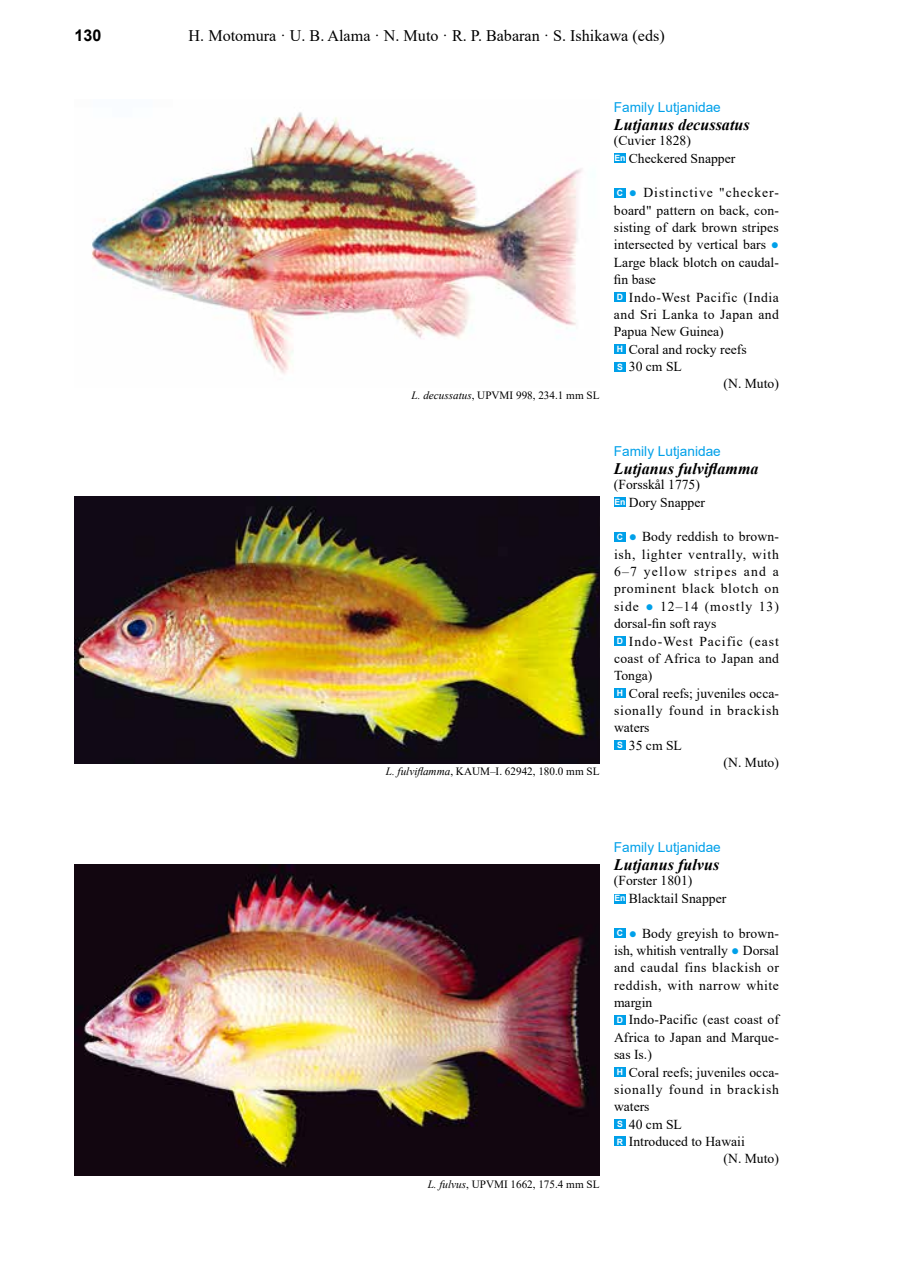
<style>
.page{position:relative;width:903px;height:1275px;background:#fff}
.page>*{position:absolute;margin:0;border:0;box-sizing:border-box;transform-origin:0 0}
.t1{font:16.1px "Times New Roman";color:#000}
.t2{font:italic 700 16.1px "Times New Roman";color:#000}
.t3{font:700 16.1px "Arial";color:#000}
.t4{font:13.65px/17.3px "Times New Roman";letter-spacing:.01em;color:#000}
.t5{font:13.65px "Times New Roman";letter-spacing:.055em;color:#000}
.t6{font:13.65px "Arial";color:#00a0e9}
.t7{font:13.65px "Times New Roman";letter-spacing:.07em;color:#000}
.t8{font:13.65px "Times New Roman";letter-spacing:.045em;color:#000}
.t9{font:13.65px "Times New Roman";letter-spacing:.035em;color:#000}
.t10{font:13.65px "Times New Roman";letter-spacing:.09em;color:#000}
.t11{font:13.65px "Times New Roman";color:#00a0e9}
.t12{font:11.2px "Times New Roman";color:#000}
.t13{font:700 8.75px "Arial";color:#fff}
.s1{font-style:italic}
.s2{color:#00a0e9}
</style>
<div class="page">
<img style="left:92px;top:112px;width:490px;height:262px">
<img style="left:74px;top:497px;width:525px;height:266px">
<img style="left:74px;top:865px;width:525px;height:311px">
<div style="left:614px;top:153px;width:12px;height:10px;background:#00a0e9"></div>
<div style="left:614px;top:188px;width:12px;height:9px;background:#00a0e9"></div>
<div style="left:614px;top:292px;width:12px;height:10px;background:#00a0e9"></div>
<div style="left:614px;top:362px;width:12px;height:9px;background:#00a0e9"></div>
<div style="left:614px;top:344px;width:12px;height:10px;background:#00a0e9"></div>
<div style="left:614px;top:497px;width:12px;height:10px;background:#00a0e9"></div>
<div style="left:614px;top:532px;width:12px;height:9px;background:#00a0e9"></div>
<div style="left:614px;top:636px;width:12px;height:10px;background:#00a0e9"></div>
<div style="left:614px;top:740px;width:12px;height:10px;background:#00a0e9"></div>
<div style="left:614px;top:688px;width:12px;height:10px;background:#00a0e9"></div>
<div style="left:614px;top:894px;width:12px;height:9px;background:#00a0e9"></div>
<div style="left:614px;top:928px;width:12px;height:10px;background:#00a0e9"></div>
<div style="left:614px;top:1015px;width:12px;height:9px;background:#00a0e9"></div>
<div style="left:614px;top:1119px;width:12px;height:10px;background:#00a0e9"></div>
<div style="left:614px;top:1067px;width:12px;height:10px;background:#00a0e9"></div>
<div style="left:614px;top:1137px;width:12px;height:9px;background:#00a0e9"></div>
<p class="t3" style="left:74px;top:24px;width:28px">130</p>
<p class="t1" style="left:189px;top:24px;width:477px">H. Motomura · U B. . Alama · N. Muto · R .P. Babaran · .S Ishikawa (eds(</p>
<p class="t6" style="left:614px;top:98px;width:108px">Family Lutjanidae</p>
<p class="t2" style="left:614px;top:113px;width:137px">Lutjanus decussatus</p>
<p class="t4" style="left:629px;top:132px;width:108px;text-indent:-15px">(Cuvier 1828(<br>Checkered Snapper</p>
<p class="t13" style="left:614px;top:152px;width:13px">En</p>
<p class="t13" style="left:617px;top:186px;width:8px">C</p>
<p class="t7" style="left:643px;top:183px;width:71px">Distinctive</p>
<p class="t7" style="left:719px;top:183px;width:61px">"checker-</p>
<p class="t11" style="left:629px;top:183px;width:10px">●</p>
<p class="t4" style="left:614px;top:201px;width:166px">board" pattern on back, con-</p>
<p class="t12" style="left:412px;top:388px;width:189px"><span class="s1">.L decussatus</span>, UPVMI 998, 234.1 mm SL</p>
<p class="t4" style="left:614px;top:218px;width:166px">sisting of dark brown stripes</p>
<p class="t4" style="left:614px;top:236px;width:166px">intersected by vertical bars <span class="s2">●</span></p>
<p class="t4" style="left:614px;top:271px;width:44px">fin base</p>
<p class="t4" style="left:614px;top:253px;width:166px">Large black blotch on caudal-</p>
<p class="t8" style="left:629px;top:287px;width:152px">Indo-West Pacific (India</p>
<p class="t9" style="left:614px;top:305px;width:166px">and Sri Lanka to Japan and</p>
<p class="t4" style="left:614px;top:323px;width:111px">Papua New Guinea(</p>
<p class="t4" style="left:629px;top:340px;width:119px">Coral and rocky reefs</p>
<p class="t4" style="left:629px;top:357px;width:55px">30 cm SL</p>
<p class="t4" style="left:724px;top:375px;width:57px">N( . Muto(</p>
<p class="t13" style="left:617px;top:291px;width:8px">D</p>
<p class="t13" style="left:617px;top:343px;width:8px">H</p>
<p class="t13" style="left:617px;top:360px;width:7px">S</p>
<p class="t12" style="left:386px;top:763px;width:215px"><span class="s1">.L fulviflamma</span>, KAUM .I– 62942, 180.0 mm SL</p>
<p class="t6" style="left:614px;top:442px;width:108px">Family Lutjanidae</p>
<p class="t2" style="left:614px;top:457px;width:146px">Lutjanus fulviflamma</p>
<p class="t4" style="left:629px;top:476px;width:78px;text-indent:-15px">(Forsskål 1775(<br>Dory Snapper</p>
<p class="t5" style="left:614px;top:544px;width:166px">ish, lighter ventrally, with</p>
<p class="t13" style="left:614px;top:496px;width:13px">En</p>
<p class="t13" style="left:617px;top:530px;width:8px">C</p>
<p class="t4" style="left:629px;top:528px;width:152px"><span class="s2">●</span> Body reddish to brown-</p>
<p class="t4" style="left:773px;top:562px;width:8px">a</p>
<p class="t4" style="left:644px;top:562px;width:45px">yellow</p>
<p class="t10" style="left:694px;top:562px;width:44px">stripes</p>
<p class="t4" style="left:744px;top:562px;width:24px">and</p>
<p class="t4" style="left:614px;top:562px;width:24px">7–6</p>
<p class="t5" style="left:614px;top:579px;width:166px">prominent black blotch on</p>
<p class="t4" style="left:759px;top:597px;width:22px">13(</p>
<p class="t4" style="left:614px;top:597px;width:104px">side<br>dorsal-fin soft rays</p>
<p class="t4" style="left:705px;top:597px;width:49px">(mostly</p>
<p class="t4" style="left:660px;top:597px;width:40px">12–14</p>
<p class="t11" style="left:645px;top:597px;width:10px">●</p>
<p class="t4" style="left:614px;top:632px;width:166px;text-indent:15px">Indo-West<br>coast of Africa to Japan and<br>Tonga(</p>
<p class="t5" style="left:614px;top:701px;width:166px">sionally found in brackish</p>
<p class="t7" style="left:699px;top:631px;width:45px">Pacific</p>
<p class="t4" style="left:749px;top:632px;width:31px">(east</p>
<p class="t13" style="left:617px;top:635px;width:8px">D</p>
<p class="t4" style="left:629px;top:684px;width:152px">Coral reefs; juveniles occa-</p>
<p class="t4" style="left:629px;top:719px;width:55px;text-indent:-15px">waters<br>35 cm SL</p>
<p class="t4" style="left:724px;top:753px;width:57px">N( . Muto(</p>
<p class="t13" style="left:617px;top:687px;width:8px">H</p>
<p class="t13" style="left:617px;top:739px;width:7px">S</p>
<p class="t12" style="left:428px;top:1176px;width:173px"><span class="s1">.L fulvus</span>, UPVMI 1662, 175.4 mm SL</p>
<p class="t6" style="left:614px;top:838px;width:108px">Family Lutjanidae</p>
<p class="t2" style="left:614px;top:853px;width:107px">Lutjanus fulvus</p>
<p class="t4" style="left:629px;top:872px;width:99px;text-indent:-15px">(Forster 1801(<br>Blacktail Snapper</p>
<p class="t4" style="left:614px;top:941px;width:167px">ish, whitish ventrally <span class="s2">●</span> Dorsal</p>
<p class="t13" style="left:614px;top:892px;width:13px">En</p>
<p class="t13" style="left:617px;top:927px;width:8px">C</p>
<p class="t4" style="left:629px;top:924px;width:152px"><span class="s2">●</span> Body greyish to brown-</p>
<p class="t4" style="left:614px;top:959px;width:167px;text-align:justify">and caudal fins blackish or reddish, with narrow white margin</p>
<p class="t4" style="left:629px;top:1011px;width:152px">Indo-Pacific (east coast of</p>
<p class="t4" style="left:614px;top:1045px;width:39px">sas Is (.</p>
<p class="t13" style="left:617px;top:1013px;width:8px">D</p>
<p class="t4" style="left:614px;top:1028px;width:166px">Africa to Japan and Marque-</p>
<p class="t5" style="left:614px;top:1080px;width:166px">sionally found in brackish</p>
<p class="t4" style="left:629px;top:1063px;width:152px">Coral reefs; juveniles occa-</p>
<p class="t4" style="left:614px;top:1097px;width:37px">waters</p>
<p class="t4" style="left:629px;top:1115px;width:55px">40 cm SL</p>
<p class="t4" style="left:629px;top:1132px;width:117px">Introduced to Hawaii</p>
<p class="t4" style="left:724px;top:1150px;width:57px">N( . Muto(</p>
<p class="t13" style="left:617px;top:1066px;width:8px">H</p>
<p class="t13" style="left:617px;top:1118px;width:7px">S</p>
<p class="t13" style="left:617px;top:1135px;width:8px">R</p>
</div>
